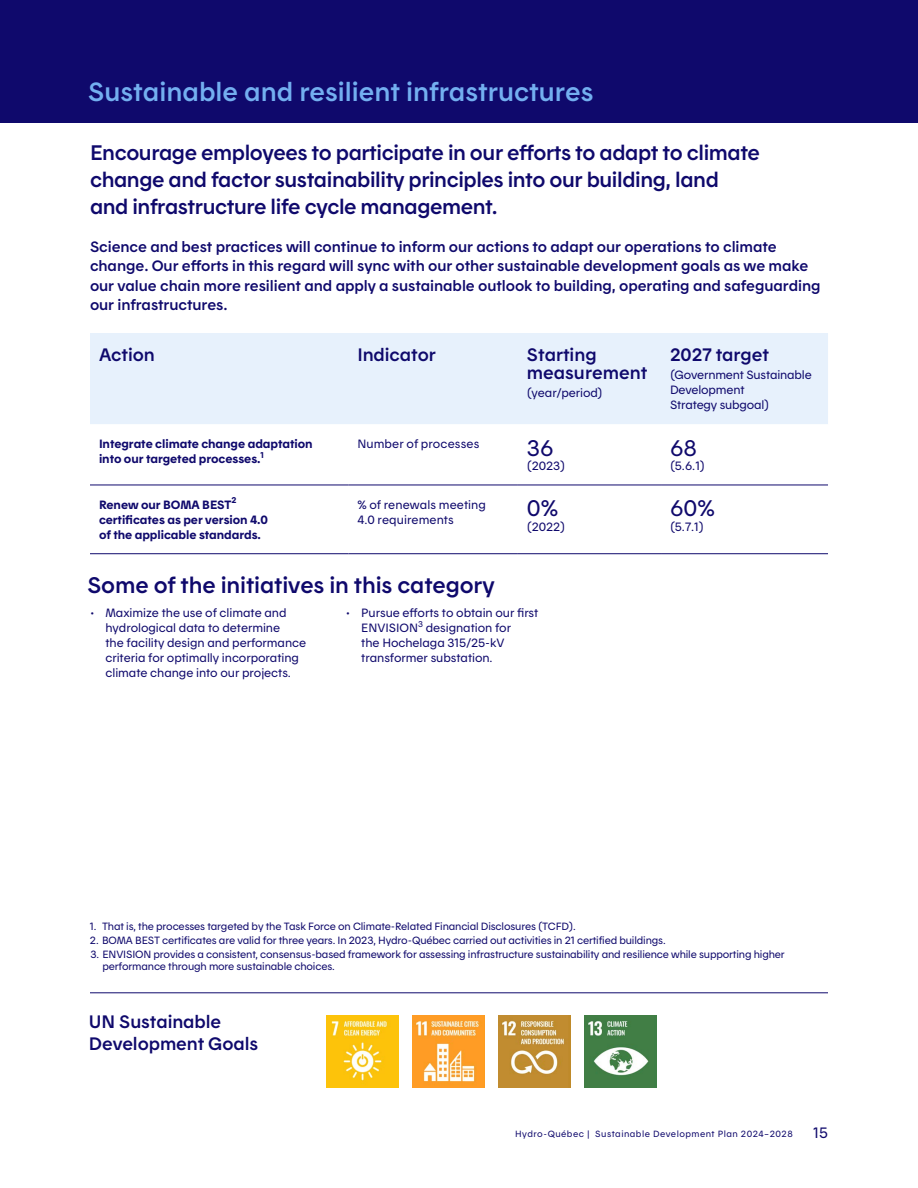
<style>
.page{position:relative;width:918px;height:1188px;background:#fff}
.page>*{position:absolute;margin:0;border:0;box-sizing:border-box;transform-origin:0 0}
.t1{font:26.25px "Hydro Quebec Demi";color:#73aff0}
.S-titre{font:22.5px "Hydro Quebec Demi";letter-spacing:-.005em;color:#0f096c}
.t2{font:22.5px "Hydro Quebec Normal";color:#0f096c}
.t3{font:21px/27px "Hydro Quebec Demi";letter-spacing:-.02em;color:#0f096c}
.S-titre-2{font:18px/18px "Hydro Quebec Demi";letter-spacing:-.005em;color:#0f096c}
.t4{font:15px/19.5px "Hydro Quebec Demi";letter-spacing:-.005em;color:#0f096c}
.t5{font:15px "Hydro Quebec Normal";color:#0f096c}
.t6{font:12px/15px "Hydro Quebec Normal";letter-spacing:-.005em;color:#0f096c}
.t7{font:12px/15px "Hydro Quebec Gras";letter-spacing:-.005em;color:#0f096c}
.Note{font:10.5px/12px "Hydro Quebec Normal";letter-spacing:-.015em;color:#0f096c}
.t8{font:9px "Hydro Quebec Normal";letter-spacing:.05em;color:#0f096c}
.t9{font:8.4px "Hydro Quebec Gras";color:#0f096c}
.t10{font:8.4px "Hydro Quebec Normal";color:#0f096c}
</style>
<div class="page">
<div style="left:0;top:0;width:918px;height:123px;background:#0f096c"></div>
<div style="left:90px;top:333px;width:738px;height:91px;background:#e7f1fc"></div>
<hr style="left:90px;top:485px;width:258px;height:1px;background:#0f096c">
<hr style="left:348px;top:485px;width:170px;height:1px;background:#0f096c">
<hr style="left:518px;top:485px;width:143px;height:1px;background:#0f096c">
<hr style="left:661px;top:485px;width:167px;height:1px;background:#0f096c">
<hr style="left:90px;top:553px;width:258px;height:1px;background:#0f096c">
<hr style="left:348px;top:553px;width:170px;height:1px;background:#0f096c">
<hr style="left:518px;top:553px;width:143px;height:1px;background:#0f096c">
<hr style="left:661px;top:553px;width:167px;height:1px;background:#0f096c">
<hr style="left:90px;top:992px;width:738px;height:1px;background:#0f096c">
<img style="left:327px;top:1016px;width:71px;height:71px">
<img style="left:413px;top:1016px;width:71px;height:71px">
<img style="left:499px;top:1016px;width:71px;height:71px">
<img style="left:585px;top:1016px;width:71px;height:71px">
<h2 class="t1" style="left:88px;top:75px;width:507px">Sustainable and resilient infrastructures</h2>
<p class="t3" style="left:90px;top:139px;width:672px">Encourage employees to participate in our efforts to adapt to climate change and factor sustainability principles into our building, land and infrastructure life cycle management.</p>
<p class="t4" style="left:90px;top:236px;width:732px">Science and best practices will continue to inform our actions to adapt our operations to climate change. Our efforts in this regard will sync with our other sustainable development goals as we make our value chain more resilient and apply a sustainable outlook to building, operating and safeguarding our infrastructures.</p>
<p class="S-titre-2" style="left:99px;top:345px;width:57px">Action</p>
<p class="S-titre-2" style="left:357px;top:345px;width:80px">Indicator</p>
<p class="S-titre-2" style="left:527px;top:345px;width:122px">Starting measurement</p>
<p class="t6" style="left:527px;top:385px;width:77px">(year/period)</p>
<p class="S-titre-2" style="left:670px;top:345px;width:100px">2027 target</p>
<p class="t6" style="left:670px;top:367px;width:143px">(Government Sustainable<br>Development<br>Strategy subgoal)</p>
<p class="t7" style="left:99px;top:436px;width:215px">Integrate climate change adaptation into our targeted processes.</p>
<p class="t9" style="left:261px;top:449px;width:5px">1</p>
<p class="t7" style="left:99px;top:497px;width:134px">Renew our BOMA BEST</p>
<p class="t9" style="left:231px;top:495px;width:7px">2</p>
<p class="t7" style="left:99px;top:512px;width:171px">certificates as per version 4.0 of the applicable standards.</p>
<p class="t6" style="left:357px;top:436px;width:123px">Number of processes</p>
<p class="t2" style="left:527px;top:434px;width:28px">36</p>
<p class="t6" style="left:527px;top:458px;width:40px">(2023)</p>
<p class="t6" style="left:357px;top:497px;width:130px">% of renewals meeting<br>4.0 requirements</p>
<p class="t2" style="left:527px;top:495px;width:33px">0%</p>
<p class="t6" style="left:527px;top:519px;width:40px">(2022)</p>
<p class="S-titre" style="left:87px;top:572px;width:409px">Some of the initiatives in this category</p>
<p class="t6" style="left:105px;top:605px;width:202px;text-indent:-15px">• Maximize the use of climate and hydrological data to determine<br>the facility design and performance criteria for optimally incorporating climate change into our projects.</p>
<p class="t6" style="left:361px;top:605px;width:179px;text-indent:-15px">• Pursue efforts to obtain our first<br>ENVISION</p>
<p class="t10" style="left:418px;top:618px;width:6px">3</p>
<p class="t6" style="left:361px;top:620px;width:151px;text-indent:64px">designation for the Hochelaga 315/25-kV transformer substation.</p>
<p class="t2" style="left:670px;top:434px;width:29px">68</p>
<p class="t6" style="left:670px;top:458px;width:36px">(5.6.1)</p>
<p class="t2" style="left:670px;top:495px;width:47px">60%</p>
<p class="t6" style="left:670px;top:519px;width:35px">(5.7.1)</p>
<p class="Note" style="left:90px;top:920px;width:487px">1. That is, the processes targeted by the Task Force on Climate‑ Related Financial Disclosures (TCFD).</p>
<p class="Note" style="left:90px;top:934px;width:577px">2. BOMA BEST certificates are valid for three years. In 2023, Hydro-Québec carried out activities in 21 certified buildings.</p>
<p class="Note" style="left:102px;top:948px;width:684px;text-indent:-12px">3. ENVISION provides a consistent, consensus-based framework for assessing infrastructure sustainability and resilience while supporting higher performance through more sustainable choices.</p>
<p class="S-titre-2" style="left:89px;top:1010px;width:171px;line-height:22.5px">UN Sustainable<br>Development Goals</p>
<p class="t8" style="left:515px;top:1129px;width:279px">Hydro-Québec | Sustainable Development Plan 2024–2028</p>
<p class="t5" style="left:813px;top:1123px;width:16px">15</p>
</div>
